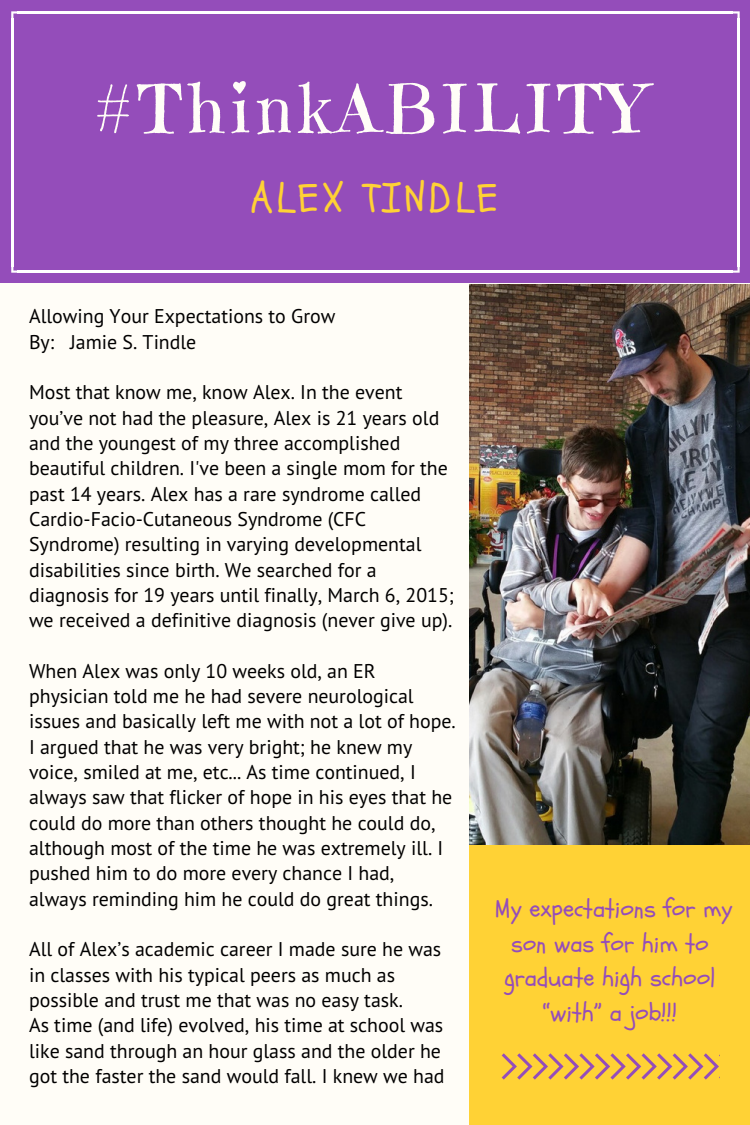
<style>
.page{position:relative;width:750px;height:1125px;background:#fffdf7}
.page>*{position:absolute;margin:0;border:0;box-sizing:border-box;transform-origin:0 0}
.t1{font:66.38px "Emilys Candy";letter-spacing:.1em;color:#fffdf7}
.t2{font:41.25px "Schoolbell";letter-spacing:.09em;color:#ffd235}
.t3{font:25px/34.8px "Schoolbell";color:#944dba;text-align:center}
.t4{font:19.88px/25.2px "PT Sans";color:#000}
</style>
<div class="page">
<div style="left:0;top:0;width:750px;height:283px;background:#944dba"></div>
<hr style="left:738px;top:18px;width:2px;height:248px;background:#fff">
<hr style="left:11px;top:18px;width:2px;height:248px;background:#fff">
<hr style="left:18px;top:11px;width:715px;height:3px;background:#fff">
<hr style="left:18px;top:271px;width:715px;height:2px;background:#fff">
<svg style="left:733px;top:11px;width:7px;height:7px"></svg>
<svg style="left:11px;top:11px;width:7px;height:7px"></svg>
<svg style="left:733px;top:266px;width:7px;height:7px"></svg>
<svg style="left:11px;top:266px;width:7px;height:7px"></svg>
<div style="left:470px;top:845px;width:280px;height:280px;background:#ffd235"></div>
<img style="left:470px;top:284px;width:280px;height:561px">
<svg style="left:502px;top:1053px;width:218px;height:26px"></svg>
<h1 class="t1" style="left:96px;top:68px;width:550px">#ThinkABILITY</h1>
<h2 class="t2" style="left:250px;top:171px;width:249px">ALEX TINDLE</h2>
<p class="t4" style="left:29px;top:303px;width:308px">Allowing Your Expectations to Grow<br>By: Jamie S. Tindle</p>
<p class="t4" style="left:29px;top:379px;width:426px">Most that know me, know Alex. In the event you’ve not had the pleasure, Alex is 21 years old and the youngest of my three accomplished beautiful children. I've been a single mom for the past 14 years. Alex has a rare syndrome called Cardio-Facio-Cutaneous Syndrome (CFC Syndrome) resulting in varying developmental disabilities since birth. We searched for a diagnosis for 19 years until finally, March 6, 2015; we received a definitive diagnosis (never give up).</p>
<p class="t4" style="left:29px;top:658px;width:428px">When Alex was only 10 weeks old, an ER physician told me he had severe neurological issues and basically left me with not a lot of hope.<br>I argued that he was very bright; he knew my voice, smiled at me, etc... As time continued, I always saw that flicker of hope in his eyes that he could do more than others thought he could do, although most of the time he was extremely ill. I pushed him to do more every chance I had, always reminding him he could do great things.</p>
<p class="t4" style="left:29px;top:936px;width:417px">All of Alex’s academic career I made sure he was in classes with his typical peers as much as possible and trust me that was no easy task.<br>As time (and life) evolved, his time at school was like sand through an hour glass and the older he got the faster the sand would fall. I knew we had</p>
<p class="t3" style="left:495px;top:892px;width:239px">My expectations for my son was for him to graduate high school “with” a job!!!</p>
</div>
